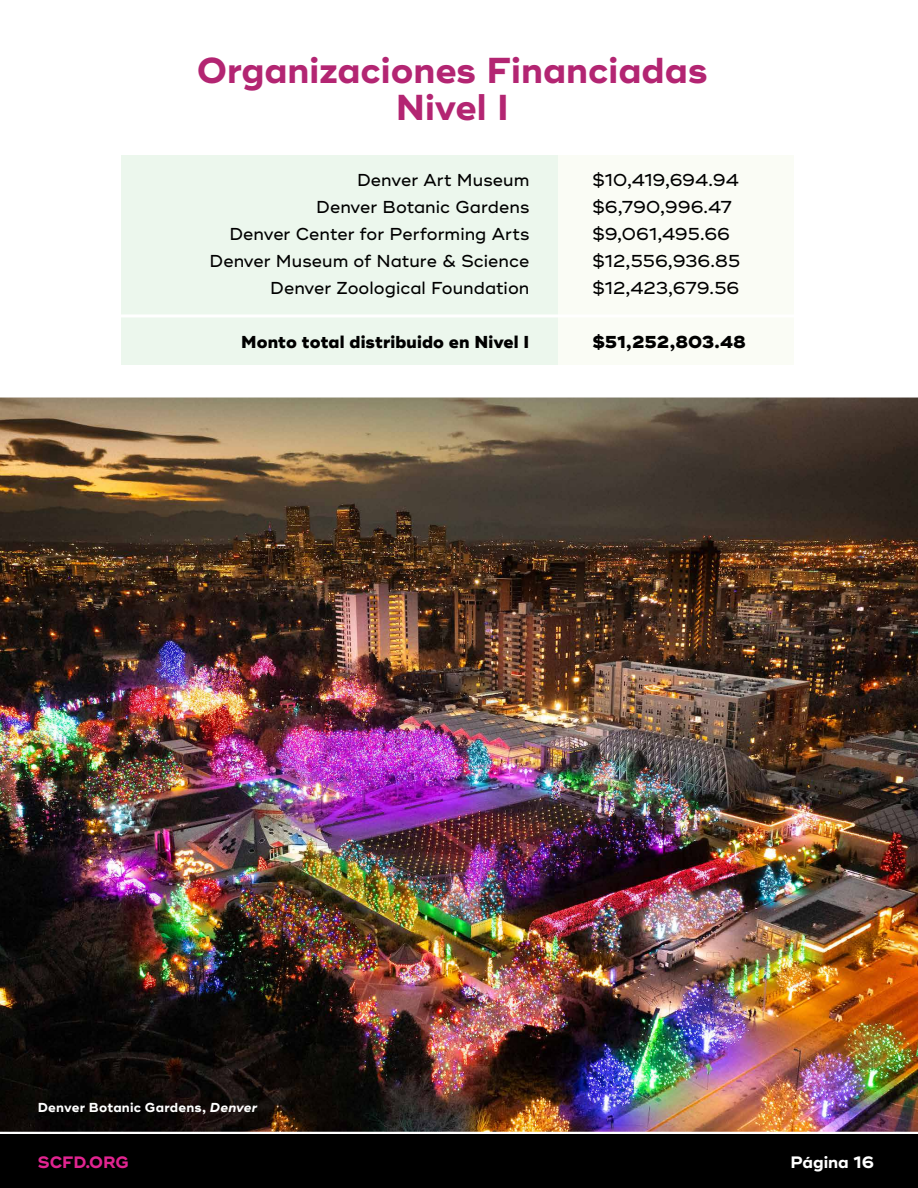
<style>
.page{position:relative;width:918px;height:1188px;background:#fff}
.page>*{position:absolute;margin:0;border:0;box-sizing:border-box;transform-origin:0 0}
.t1{font:700 36px/37.5px "Ridley Grotesk";color:#b32572;text-align:center}
.t2{font:500 17.25px "Ridley Grotesk";letter-spacing:.005em;color:#000}
.t3{font:800 17.25px "Ridley Grotesk";letter-spacing:.005em;color:#000}
.t4{font:700 16.5px "Ridley Grotesk";color:#fff}
.t5{font:700 16.5px "Ridley Grotesk";color:#e12490}
.t6{font:700 13.05px "Ridley Grotesk";letter-spacing:.015em;color:#fff}
.s1{font-style:italic}
</style>
<div class="page">
<div style="left:558px;top:155px;width:236px;height:209px;background:#fafcf5"></div>
<div style="left:122px;top:155px;width:436px;height:209px;background:#ecf7ed"></div>
<img style="left:0;top:397px;width:918px;height:735px">
<div style="left:0;top:1134px;width:918px;height:54px;background:#000"></div>
<hr style="left:106px;top:314px;width:696px;height:3px;background:#fff">
<h1 class="t1" style="left:197px;top:52px;width:512px">Organizaciones Financiadas<br>Nivel I</h1>
<p class="t2" style="left:357px;top:169px;width:174px">Denver Art Museum</p>
<p class="t2" style="left:592px;top:169px;width:148px">$10,419,694.94</p>
<p class="t2" style="left:316px;top:196px;width:215px">Denver Botanic Gardens</p>
<p class="t2" style="left:592px;top:196px;width:141px">$6,790,996.47</p>
<p class="t2" style="left:229px;top:223px;width:302px">Denver Center for Performing Arts</p>
<p class="t2" style="left:592px;top:223px;width:139px">$9,061,495.66</p>
<p class="t2" style="left:210px;top:250px;width:321px">Denver Museum of Nature &amp; Science</p>
<p class="t2" style="left:592px;top:250px;width:149px">$12,556,936.85</p>
<p class="t2" style="left:270px;top:277px;width:261px">Denver Zoological Foundation</p>
<p class="t2" style="left:592px;top:277px;width:148px">$12,423,679.56</p>
<p class="t3" style="left:241px;top:331px;width:290px">Monto total distribuido en Nivel I</p>
<p class="t3" style="left:592px;top:331px;width:155px">$51,252,803.48</p>
<p class="t6" style="left:38px;top:1100px;width:221px">Denver Botanic Gardens, <span class="s1">Denver</span></p>
<p class="t5" style="left:38px;top:1152px;width:93px">SCFD.ORG</p>
<p class="t4" style="left:790px;top:1152px;width:85px">Página 16</p>
</div>
